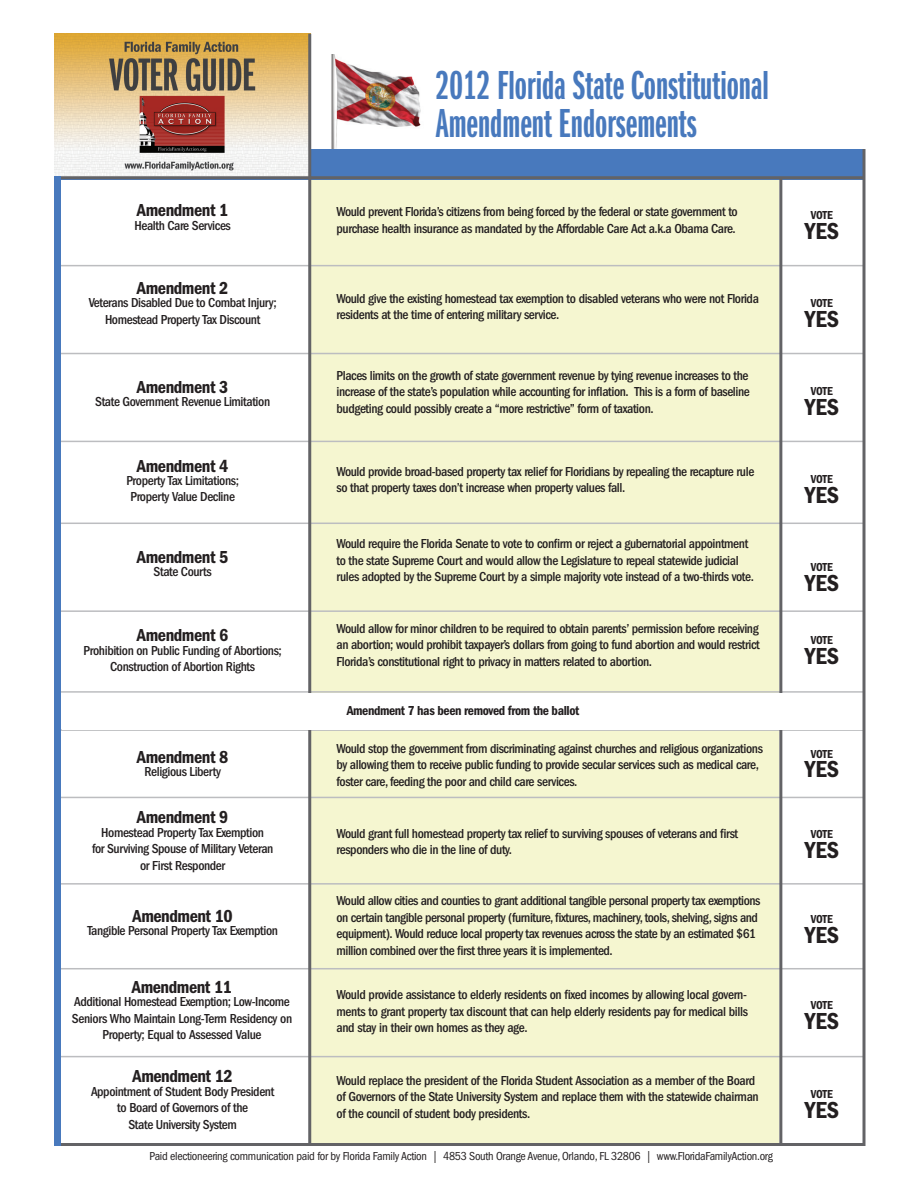
<style>
.page{position:relative;width:918px;height:1188px;background:#fff}
.page>*{position:absolute;margin:0;border:0;box-sizing:border-box;transform-origin:0 0}
.t1{font:42px/37.5px "ITC Franklin Gothic Std Dm X Cp";color:#4879bd}
.t2{font:24px "ITC Franklin Gothic Std Dm Cd";color:#231f20}
.t3{font:18px "ITC Franklin Gothic Std Dm Cd";letter-spacing:-.025em;color:#231f20}
.t4{font:500 condensed 13.5px/16.5px "ITC Franklin Gothic Std";letter-spacing:-.03em;color:#231f20}
.t5{font:13.5px "ITC Franklin Gothic Std Dm Cd";letter-spacing:-.03em;color:#231f20}
.t6{font:condensed 12px "ITC Franklin Gothic Std";letter-spacing:-.025em;color:#231f20}
.t7{font:12px "ITC Franklin Gothic Std Dm Cd";letter-spacing:-.01em;color:#231f20}
</style>
<div class="page">
<img style="left:331px;top:55px;width:90px;height:94px">
<div style="left:310px;top:178px;width:468px;height:966px;background:#f5f6d0"></div>
<hr style="left:54px;top:691px;width:810px;height:2px;background:#bcbdc0">
<div style="left:54px;top:149px;width:810px;height:30px;background:#4879bd"></div>
<img style="left:54px;top:34px;width:254px;height:142px">
<hr style="left:54px;top:265px;width:810px;height:1px;background:#bcbdc0">
<hr style="left:54px;top:353px;width:810px;height:1px;background:#bcbdc0">
<hr style="left:54px;top:441px;width:810px;height:1px;background:#bcbdc0">
<hr style="left:54px;top:523px;width:810px;height:1px;background:#bcbdc0">
<hr style="left:54px;top:610px;width:810px;height:2px;background:#bcbdc0">
<hr style="left:54px;top:729px;width:810px;height:2px;background:#bcbdc0">
<hr style="left:54px;top:1143px;width:810px;height:3px;background:#636366">
<hr style="left:54px;top:176px;width:810px;height:3px;background:#636366">
<hr style="left:54px;top:1056px;width:810px;height:1px;background:#bcbdc0">
<hr style="left:54px;top:797px;width:810px;height:1px;background:#bcbdc0">
<hr style="left:54px;top:883px;width:810px;height:2px;background:#bcbdc0">
<hr style="left:54px;top:968px;width:810px;height:1px;background:#bcbdc0">
<hr style="left:779px;top:178px;width:3px;height:968px;background:#636366">
<div style="left:54px;top:177px;width:7px;height:969px;background:#4879bd"></div>
<hr style="left:308px;top:34px;width:3px;height:1112px;background:#636366">
<div style="left:62px;top:693px;width:802px;height:36px;background:#fff"></div>
<svg style="left:862px;top:149px;width:4px;height:997px;background:#88888b"></svg>
<h3 class="t3" style="left:137px;top:200px;width:93px">Amendment 1</h3>
<p class="t4" style="left:135px;top:218px;width:98px">Health Care Services</p>
<h3 class="t3" style="left:137px;top:277px;width:93px">Amendment 2</h3>
<p class="t4" style="left:89px;top:296px;width:189px;text-align:center">Veterans Disabled Due to Combat Injury;<br>Homestead Property Tax Discount</p>
<h3 class="t3" style="left:137px;top:376px;width:93px">Amendment 3</h3>
<p class="t4" style="left:95px;top:395px;width:177px">State Government Revenue Limitation</p>
<h3 class="t3" style="left:137px;top:455px;width:93px">Amendment 4</h3>
<p class="t4" style="left:126px;top:473px;width:114px">Property Tax Limitations;<br>Property Value Decline</p>
<h3 class="t3" style="left:137px;top:546px;width:93px">Amendment 5</h3>
<p class="t4" style="left:154px;top:565px;width:60px">State Courts</p>
<h3 class="t3" style="left:137px;top:625px;width:93px">Amendment 6</h3>
<p class="t4" style="left:84px;top:643px;width:200px;text-align:center">Prohibition on Public Funding of Abortions;<br>Construction of Abortion Rights</p>
<h3 class="t3" style="left:137px;top:746px;width:93px">Amendment 8</h3>
<p class="t4" style="left:144px;top:765px;width:78px">Religious Liberty</p>
<h3 class="t3" style="left:137px;top:806px;width:93px">Amendment 9</h3>
<p class="t4" style="left:92px;top:825px;width:183px;text-align:center">Homestead Property Tax Exemption<br>for Surviving Spouse of Military Veteran or First Responder</p>
<h3 class="t3" style="left:133px;top:905px;width:102px">Amendment 10</h3>
<p class="t4" style="left:87px;top:924px;width:192px">Tangible Personal Property Tax Exemption</p>
<h3 class="t3" style="left:132px;top:976px;width:102px">Amendment 11</h3>
<p class="t4" style="left:72px;top:995px;width:222px;text-align:center">Additional Homestead Exemption; Low-Income<br>Seniors Who Maintain Long-Term Residency on<br>Property; Equal to Assessed Value</p>
<h3 class="t3" style="left:133px;top:1066px;width:102px">Amendment 12</h3>
<p class="t4" style="left:91px;top:1084px;width:185px;text-align:center">Appointment of Student Body President to Board of Governors of the<br>State University System</p>
<h1 class="t1" style="left:436px;top:66px;width:335px">2012 Florida State Constitutional<br>Amendment Endorsements</h1>
<p class="t4" style="left:337px;top:205px;width:403px">Would prevent Florida’s citizens from being forced by the federal or state government to purchase health insurance as mandated by the Affordable Care Act a.k.a Obama Care.</p>
<p class="t4" style="left:337px;top:291px;width:424px">Would give the existing homestead tax exemption to disabled veterans who were not Florida residents at the time of entering military service.</p>
<p class="t4" style="left:337px;top:368px;width:415px;text-align:justify">Places limits on the growth of state government revenue by tying revenue increases to the increase of the state’s population while accounting for inflation. This is a form of baseline budgeting could possibly create a “more restrictive” form of taxation.</p>
<p class="t4" style="left:337px;top:464px;width:419px">Would provide broad-based property tax relief for Floridians by repealing the recapture rule so that property taxes don’t increase when property values fall.</p>
<p class="t4" style="left:337px;top:537px;width:419px">Would require the Florida Senate to vote to confirm or reject a gubernatorial appointment to the state Supreme Court and would allow the Legislature to repeal statewide judicial rules adopted by the Supreme Court by a simple majority vote instead of a two-thirds vote.</p>
<p class="t4" style="left:337px;top:621px;width:425px;text-align:justify">Would allow for minor children to be required to obtain parents’ permission before receiving an abortion; would prohibit taxpayer’s dollars from going to fund abortion and would restrict Florida’s constitutional right to privacy in matters related to abortion.</p>
<p class="t5" style="left:347px;top:702px;width:234px">Amendment 7 has been removed from the ballot</p>
<p class="t4" style="left:337px;top:741px;width:428px">Would stop the government from discriminating against churches and religious organizations by allowing them to receive public funding to provide secular services such as medical care, foster care, feeding the poor and child care services.</p>
<p class="t4" style="left:337px;top:826px;width:403px">Would grant full homestead property tax relief to surviving spouses of veterans and first responders who die in the line of duty.</p>
<p class="t4" style="left:337px;top:894px;width:426px">Would allow cities and counties to grant additional tangible personal property tax exemptions on certain tangible personal property (furniture, fixtures, machinery, tools, shelving, signs and equipment). Would reduce local property tax revenues across the state by an estimated $61 million combined over the first three years it is implemented.</p>
<p class="t4" style="left:337px;top:987px;width:413px;text-align:justify">Would provide assistance to elderly residents on fixed incomes by allowing local govern&shy;ments to grant property tax discount that can help elderly residents pay for medical bills and stay in their own homes as they age.</p>
<p class="t4" style="left:337px;top:1073px;width:424px">Would replace the president of the Florida Student Association as a member of the Board of Governors of the State University System and replace them with the statewide chairman of the council of student body presidents.</p>
<p class="t6" style="left:150px;top:1152px;width:625px">Paid electioneering communication paid for by Florida Family Action | 4853 South Orange Avenue, Orlando, FL 32806 | www.FloridaFamilyAction.org</p>
<p class="t7" style="left:811px;top:208px;width:24px">VOTE</p>
<h2 class="t2" style="left:805px;top:217px;width:36px">YES</h2>
<p class="t7" style="left:811px;top:296px;width:24px">VOTE</p>
<h2 class="t2" style="left:805px;top:305px;width:36px">YES</h2>
<p class="t7" style="left:811px;top:384px;width:24px">VOTE</p>
<h2 class="t2" style="left:805px;top:393px;width:36px">YES</h2>
<p class="t7" style="left:811px;top:472px;width:24px">VOTE</p>
<h2 class="t2" style="left:805px;top:481px;width:36px">YES</h2>
<p class="t7" style="left:811px;top:560px;width:24px">VOTE</p>
<h2 class="t2" style="left:805px;top:569px;width:36px">YES</h2>
<p class="t7" style="left:811px;top:633px;width:24px">VOTE</p>
<h2 class="t2" style="left:805px;top:642px;width:36px">YES</h2>
<p class="t7" style="left:811px;top:746px;width:24px">VOTE</p>
<h2 class="t2" style="left:805px;top:755px;width:36px">YES</h2>
<p class="t7" style="left:811px;top:827px;width:24px">VOTE</p>
<h2 class="t2" style="left:805px;top:835px;width:36px">YES</h2>
<p class="t7" style="left:811px;top:912px;width:24px">VOTE</p>
<h2 class="t2" style="left:805px;top:921px;width:36px">YES</h2>
<p class="t7" style="left:811px;top:998px;width:24px">VOTE</p>
<h2 class="t2" style="left:805px;top:1007px;width:36px">YES</h2>
<p class="t7" style="left:811px;top:1087px;width:24px">VOTE</p>
<h2 class="t2" style="left:805px;top:1095px;width:36px">YES</h2>
</div>
